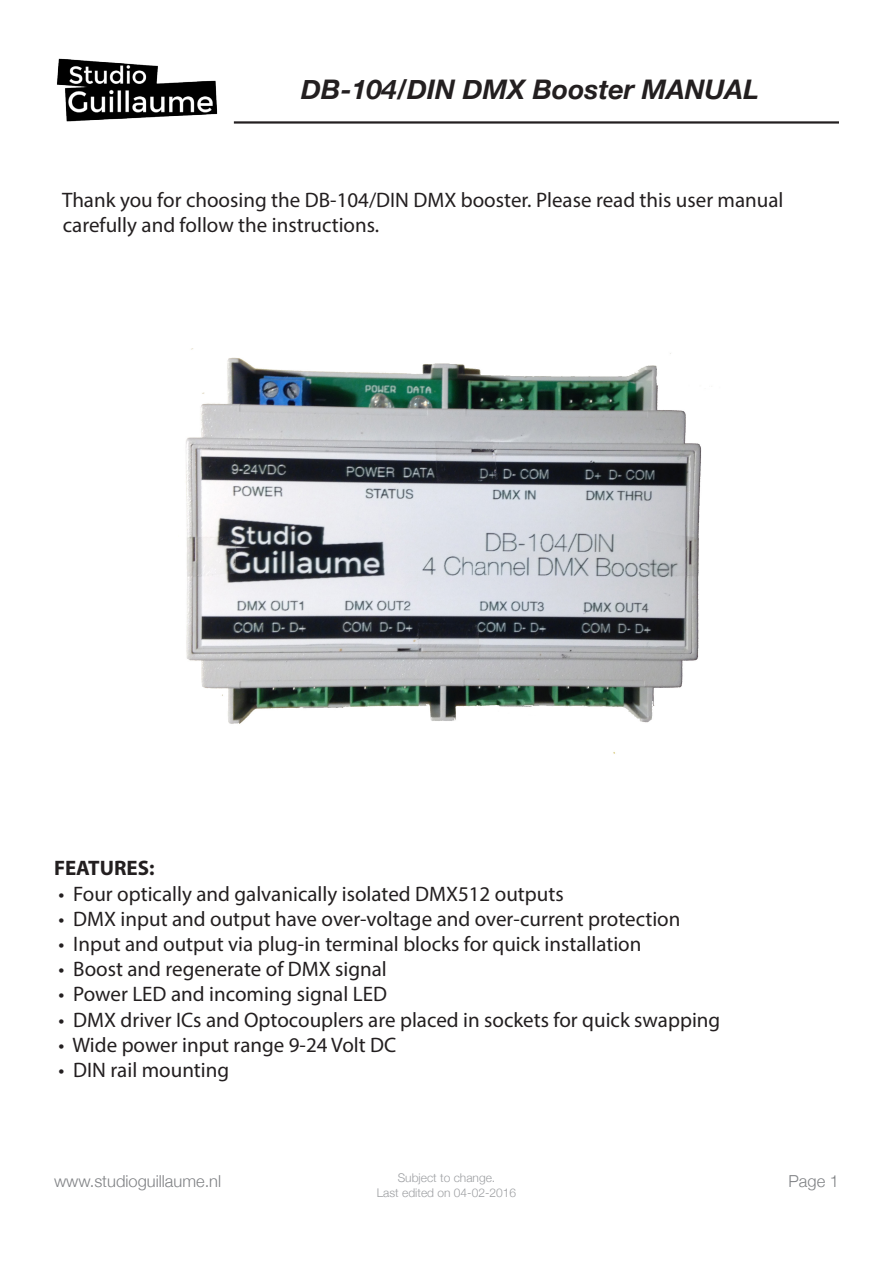
<style>
.page{position:relative;width:893px;height:1263px;background:#fff}
.page>*{position:absolute;margin:0;border:0;box-sizing:border-box;transform-origin:0 0}
.t1{font:italic 700 27px "Helvetica Neue";color:#231f20}
.t2{font:21px/25.2px "Myriad Pro";color:#231f20}
.t3{font:700 21px "Myriad Pro";color:#231f20}
.t4{font:300 16.5px "Helvetica Neue";color:#808285}
.t5{font:300 12px/14.4px "Helvetica Neue";color:#9d9fa2;text-align:center}
</style>
<div class="page">
<hr style="left:234px;top:121px;width:605px;height:3px;background:#231f20">
<img style="left:57px;top:58px;width:161px;height:64px">
<img style="left:185px;top:348px;width:517px;height:406px">
<p class="t1" style="left:301px;top:68px;width:459px">DB-104/DIN DMX Booster MANUAL</p>
<p class="t2" style="left:62px;top:187px;width:723px">Thank you for choosing the DB-104/DIN DMX booster. Please read this user manual carefully and follow the instructions.</p>
<p class="t3" style="left:54px;top:854px;width:102px">FEATURES:</p>
<p class="t2" style="left:58px;top:880px;width:507px">• Four optically and galvanically isolated DMX512 outputs</p>
<p class="t2" style="left:58px;top:906px;width:623px">• DMX input and output have over-voltage and over-current protection</p>
<p class="t2" style="left:58px;top:931px;width:584px">• Input and output via plug-in terminal blocks for quick installation</p>
<p class="t2" style="left:58px;top:956px;width:330px">• Boost and regenerate of DMX signal</p>
<p class="t2" style="left:58px;top:981px;width:330px">• Power LED and incoming signal LED</p>
<p class="t2" style="left:58px;top:1006px;width:663px">• DMX driver ICs and Optocouplers are placed in sockets for quick swapping</p>
<p class="t2" style="left:58px;top:1032px;width:339px">• Wide power input range 9-24 Volt DC</p>
<p class="t2" style="left:58px;top:1057px;width:172px">• DIN rail mounting</p>
<p class="t5" style="left:377px;top:1170px;width:141px">Subject to change.<br>Last edited on 04-02-2016</p>
<p class="t4" style="left:54px;top:1167px;width:169px">www.studioguillaume.nl</p>
<p class="t4" style="left:788px;top:1167px;width:52px">Page 1</p>
</div>
